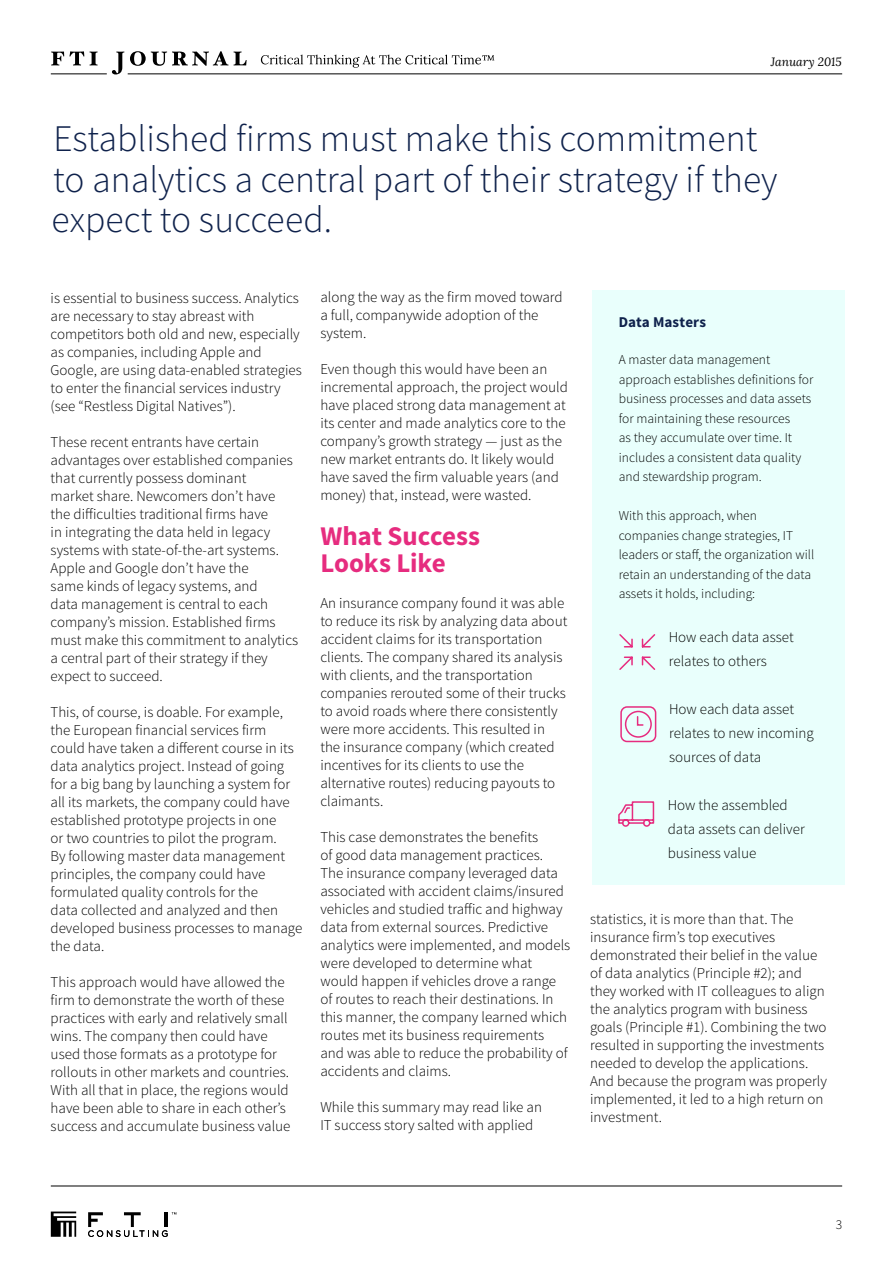
<style>
.page{position:relative;width:893px;height:1263px;background:#fff}
.page>*{position:absolute;margin:0;border:0;box-sizing:border-box;transform-origin:0 0}
.t1{font:300 37.5px/40.5px "Source Sans Pro";color:#0f224c}
.t2{font:700 27px/27px "Source Sans Pro";letter-spacing:-.005em;color:#e62c7f}
.t3{font:300 15px/18px "Source Sans Pro";color:#000}
.t4{font:700 15px "Source Sans Pro";letter-spacing:.005em;color:#0f224c}
.t5{font:300 13.5px/19.5px "Source Sans Pro";color:#000}
.t6{font:italic 12px "Lora";color:#000}
</style>
<div class="page">
<hr style="left:128px;top:73px;width:714px;height:1px;background:#000">
<svg style="left:51px;top:51px;width:196px;height:23px"></svg>
<svg style="left:261px;top:55px;width:233px;height:13px"></svg>
<hr style="left:51px;top:1185px;width:791px;height:1px;background:#000">
<svg style="left:51px;top:1211px;width:25px;height:26px"></svg>
<svg style="left:88px;top:1212px;width:88px;height:25px"></svg>
<div style="left:592px;top:291px;width:253px;height:594px;background:#e9fffc"></div>
<svg style="left:619px;top:634px;width:37px;height:36px"></svg>
<svg style="left:620px;top:706px;width:37px;height:37px"></svg>
<svg style="left:618px;top:801px;width:37px;height:26px"></svg>
<p class="t6" style="left:771px;top:55px;width:72px">January 2015</p>
<h1 class="t1" style="left:52px;top:119px;width:727px">Established firms must make this commitment to analytics a central part of their strategy if they expect to succeed.</h1>
<p class="t3" style="left:51px;top:289px;width:253px">is essential to business success. Analytics are necessary to stay abreast with competitors both old and new, especially as companies, including Apple and Google, are using data-enabled strategies to enter the financial services industry (see “Restless Digital Natives”).</p>
<p class="t3" style="left:51px;top:433px;width:249px">These recent entrants have certain advantages over established companies that currently possess dominant<br>market share. Newcomers don’t have the difficulties traditional firms have<br>in integrating the data held in legacy systems with state-of-the-art systems.<br>Apple and Google don’t have the<br>same kinds of legacy systems, and<br>data management is central to each company’s mission. Established firms must make this commitment to analytics a central part of their strategy if they expect to succeed.</p>
<p class="t3" style="left:51px;top:703px;width:253px">This, of course, is doable. For example, the European financial services firm could have taken a different course in its data analytics project. Instead of going for a big bang by launching a system for all its markets, the company could have established prototype projects in one<br>or two countries to pilot the program.<br>By following master data management principles, the company could have formulated quality controls for the<br>data collected and analyzed and then developed business processes to manage the data.</p>
<p class="t3" style="left:51px;top:973px;width:242px">This approach would have allowed the firm to demonstrate the worth of these practices with early and relatively small wins. The company then could have used those formats as a prototype for rollouts in other markets and countries.<br>With all that in place, the regions would have been able to share in each other’s success and accumulate business value</p>
<p class="t3" style="left:320px;top:288px;width:244px">along the way as the firm moved toward a full, companywide adoption of the system.</p>
<p class="t3" style="left:320px;top:360px;width:249px">Even though this would have been an incremental approach, the project would have placed strong data management at its center and made analytics core to the company’s growth strategy — just as the new market entrants do. It likely would have saved the firm valuable years (and money) that, instead, were wasted.</p>
<h2 class="t2" style="left:320px;top:523px;width:161px">What Success<br>Looks Like</h2>
<p class="t3" style="left:320px;top:594px;width:249px">An insurance company found it was able to reduce its risk by analyzing data about accident claims for its transportation clients. The company shared its analysis with clients, and the transportation companies rerouted some of their trucks to avoid roads where there consistently were more accidents. This resulted in the insurance company (which created incentives for its clients to use the alternative routes) reducing payouts to claimants.</p>
<p class="t3" style="left:320px;top:828px;width:251px">This case demonstrates the benefits<br>of good data management practices.<br>The insurance company leveraged data associated with accident claims/insured vehicles and studied traffic and highway data from external sources. Predictive analytics were implemented, and models were developed to determine what would happen if vehicles drove a range of routes to reach their destinations. In this manner, the company learned which routes met its business requirements and was able to reduce the probability of accidents and claims.</p>
<p class="t3" style="left:320px;top:1098px;width:223px">While this summary may read like an<br>IT success story salted with applied</p>
<p class="t4" style="left:619px;top:312px;width:89px">Data Masters</p>
<p class="t5" style="left:619px;top:350px;width:196px">A master data management approach establishes definitions for business processes and data assets for maintaining these resources<br>as they accumulate over time. It includes a consistent data quality and stewardship program.</p>
<p class="t5" style="left:619px;top:506px;width:197px">With this approach, when companies change strategies, IT leaders or staff, the organization will retain an understanding of the data assets it holds, including:</p>
<p class="t3" style="left:669px;top:625px;width:126px;line-height:24px">How each data asset relates to others</p>
<p class="t3" style="left:669px;top:697px;width:146px;line-height:24px">How each data asset relates to new incoming sources of data</p>
<p class="t3" style="left:668px;top:793px;width:139px;line-height:24px">How the assembled data assets can deliver business value</p>
<p class="t3" style="left:590px;top:910px;width:238px">statistics, it is more than that. The insurance firm’s top executives demonstrated their belief in the value of data analytics (Principle #2); and they worked with IT colleagues to align the analytics program with business goals (Principle #1). Combining the two resulted in supporting the investments needed to develop the applications.<br>And because the program was properly implemented, it led to a high return on investment.</p>
<p class="t5" style="left:836px;top:1215px;width:8px">3</p>
</div>
